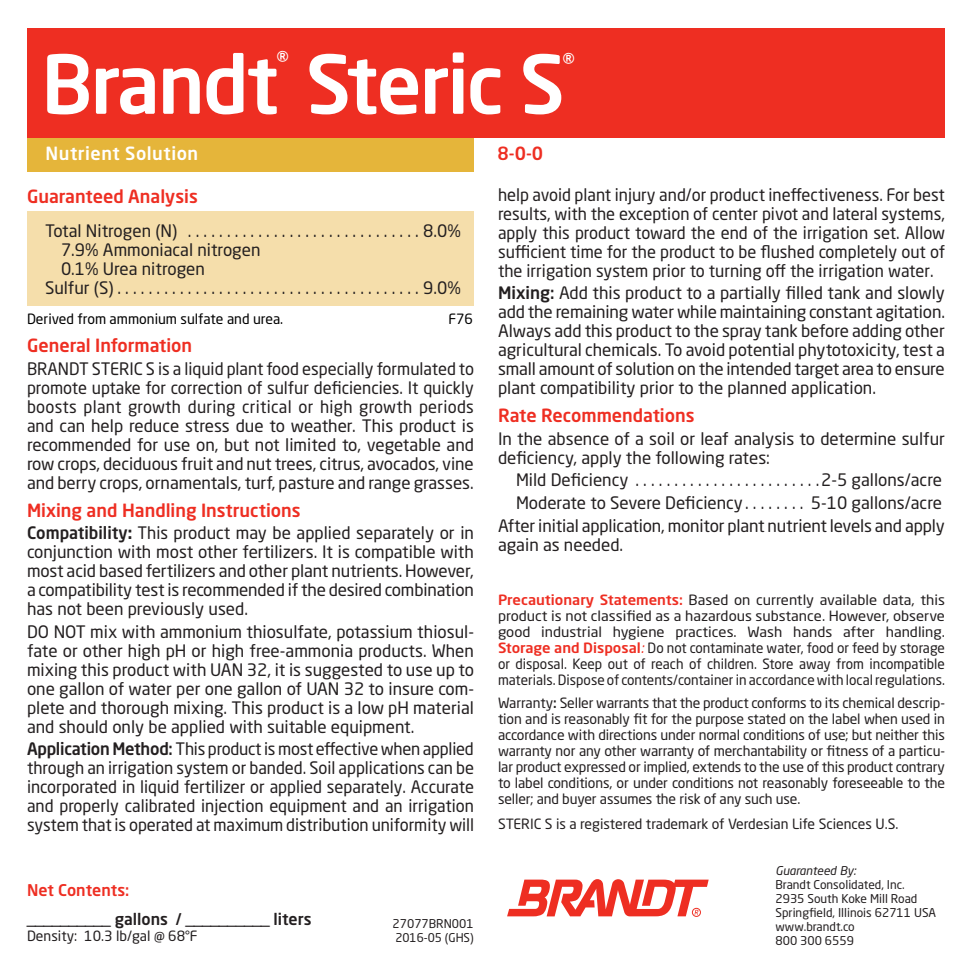
<style>
.page{position:relative;width:972px;height:972px;background:#fff}
.page>*{position:absolute;margin:0;border:0;box-sizing:border-box;transform-origin:0 0}
.t1{font:500 80px "Neo Sans Pro";letter-spacing:-.025em;color:#fff}
.t2{font:500 20px "Neo Sans Pro";color:#fff}
._06-Body_title{font:500 18px "Neo Sans Pro";color:#ee2e22}
._06-Body_title-2{font:500 18px "Neo Sans Pro";letter-spacing:.03em;color:#fff}
.t3{font:17px/19px "Neo Sans Pro";color:#231f20;text-align:justify}
.t4{font:500 16px "Neo Sans Pro";color:#231f20}
.t5{font:500 16px "Neo Sans Pro";color:#ee2e22}
.t6{font:14px/16px "Neo Sans Pro";color:#231f20;text-align:justify}
.t7{font:14px/16px "Neo Sans Pro";color:#231f20;text-align:justify;scale:1.06 1}
.t8{font:14px "Neo Sans Pro";color:#000}
.t9{font:12px "Neo Sans Pro";color:#231f20}
.t10{font:italic 12px "Neo Sans Pro";color:#231f20}
.s1{font-weight:500}
.s2{font-weight:700}
.s3{font-weight:500;color:#ee2e22}
.s4{font-style:italic;color:#ee2e22}
</style>
<div class="page">
<div style="left:27px;top:109px;width:447px;height:62px;background:#e5b53a"></div>
<svg style="left:507px;top:879px;width:202px;height:37px"></svg>
<div style="left:692px;top:908px;width:9px;height:9px;border:1px solid #ee2e22;border-radius:50%"></div>
<div style="left:27px;top:211px;width:447px;height:95px;background:#f5deab"></div>
<div style="left:27px;top:28px;width:918px;height:110px;background:#ee2e22"></div>
<p class="t2" style="left:277px;top:46px;width:13px">®</p>
<p class="t2" style="left:563px;top:48px;width:13px">®</p>
<p class="t1" style="left:41px;top:34px;width:525px">Brandt Steric S</p>
<p class="_06-Body_title-2" style="left:46px;top:142px;width:154px">Nutrient Solution</p>
<p class="_06-Body_title" style="left:498px;top:142px;width:47px">8-0-0</p>
<p class="t3" style="left:498px;top:185px;width:449px">help avoid plant injury and/or product ineffectiveness. For best results, with the exception of center pivot and lateral systems, apply this product toward the end of the irrigation set. Allow sufficient time for the product to be flushed completely out of the irrigation system prior to turning off the irrigation water.</p>
<p class="t3" style="left:498px;top:283px;width:449px"><span class="s1">Mixing:</span> Add this product to a partially filled tank and slowly add the remaining water while maintaining constant agitation.<br>Always add this product to the spray tank before adding other agricultural chemicals. To avoid potential phytotoxicity, test a small amount of solution on the intended target area to ensure plant compatibility prior to the planned application.</p>
<p class="_06-Body_title" style="left:498px;top:404px;width:198px">Rate Recommendations</p>
<p class="t3" style="left:498px;top:429px;width:449px">In the absence of a soil or leaf analysis to determine sulfur deficiency, apply the following rates:</p>
<p class="t3" style="left:516px;top:470px;width:118px">Mild Deficiency ........................</p>
<p class="t3" style="left:821px;top:470px;width:122px">2-5 gallons/acre</p>
<p class="t3" style="left:516px;top:493px;width:234px">Moderate to Severe Deficiency ........</p>
<p class="t3" style="left:811px;top:493px;width:133px">5-10 gallons/acre</p>
<p class="t3" style="left:498px;top:516px;width:448px">After initial application, monitor plant nutrient levels and apply again as needed.</p>
<p class="_06-Body_title" style="left:27px;top:185px;width:172px">Guaranteed Analysis</p>
<p class="t3" style="left:45px;top:221px;width:142px">Total Nitrogen (N) ...............................</p>
<p class="t3" style="left:423px;top:221px;width:39px">8.0%</p>
<p class="t3" style="left:61px;top:240px;width:201px">7.9% Ammoniacal nitrogen</p>
<p class="t3" style="left:61px;top:259px;width:145px">0.1% Urea nitrogen</p>
<p class="t3" style="left:45px;top:278px;width:78px">Sulfur (S) .......................................</p>
<p class="t3" style="left:423px;top:278px;width:39px">9.0%</p>
<p class="t8" style="left:27px;top:310px;width:258px">Derived from ammonium sulfate and urea.</p>
<p class="t8" style="left:448px;top:310px;width:26px">F76</p>
<p class="_06-Body_title" style="left:27px;top:334px;width:167px">General Information</p>
<p class="t3" style="left:27px;top:359px;width:449px">BRANDT STERIC S is a liquid plant food especially formulated to promote uptake for correction of sulfur deficiencies. It quickly boosts plant growth during critical or high growth periods and can help reduce stress due to weather. This product is recommended for use on, but not limited to, vegetable and row crops, deciduous fruit and nut trees, citrus, avocados, vine and berry crops, ornamentals, turf, pasture and range grasses.</p>
<p class="_06-Body_title" style="left:27px;top:499px;width:275px">Mixing and Handling Instructions</p>
<p class="t3" style="left:27px;top:523px;width:449px"><span class="s1">Compatibility</span><span class="s2">:</span> This product may be applied separately or in conjunction with most other fertilizers. It is compatible with most acid based fertilizers and other plant nutrients. However, a compatibility test is recommended if the desired combination has not been previously used.</p>
<p class="t3" style="left:27px;top:622px;width:449px">DO NOT mix with ammonium thiosulfate, potassium thiosul&shy;fate or other high pH or high free-ammonia products. When mixing this product with UAN 32, it is suggested to use up to one gallon of water per one gallon of UAN 32 to insure com&shy;plete and thorough mixing. This product is a low pH material and should only be applied with suitable equipment.</p>
<p class="t3" style="left:27px;top:739px;width:449px"><span class="s1">Application Method:</span> This product is most effective when applied through an irrigation system or banded. Soil applications can be incorporated in liquid fertilizer or applied separately. Accurate and properly calibrated injection equipment and an irrigation system that is operated at maximum distribution uniformity will</p>
<p class="t7" style="left:498px;top:592px;width:423px"><span class="s3">Precautionary Statements:</span> Based on currently available data, this product is not classified as a hazardous substance. However, observe good industrial hygiene practices. Wash hands after handling.<br><span class="s3">Storage and Disposal</span><span class="s4">:</span> Do not contaminate water, food or feed by storage or disposal. Keep out of reach of children. Store away from incompatible materials. Dispose of contents/container in accordance with local regulations.</p>
<p class="t6" style="left:498px;top:695px;width:449px">Warranty<span class="s1">:</span> Seller warrants that the product conforms to its chemical descrip&shy;tion and is reasonably fit for the purpose stated on the label when used in accordance with directions under normal conditions of use; but neither this warranty nor any other warranty of merchantability or fitness of a particu&shy;lar product expressed or implied, extends to the use of this product contrary to label conditions, or under conditions not reasonably foreseeable to the seller; and buyer assumes the risk of any such use.</p>
<p class="t6" style="left:498px;top:816px;width:402px">STERIC S is a registered trademark of Verdesian Life Sciences U.S.</p>
<p class="t5" style="left:27px;top:880px;width:104px">Net Contents:</p>
<p class="t4" style="left:27px;top:909px;width:286px">__________ gallons / __________ liters</p>
<p class="t6" style="left:27px;top:928px;width:172px">Density: 10.3 lb/gal @ 68°F</p>
<p class="t9" style="left:393px;top:916px;width:83px">27077BRN001</p>
<p class="t9" style="left:395px;top:930px;width:80px">2016-05 (GHS)</p>
<p class="t10" style="left:776px;top:863px;width:82px">Guaranteed By:</p>
<p class="t9" style="left:776px;top:877px;width:131px">Brandt Consolidated, Inc.</p>
<p class="t9" style="left:776px;top:891px;width:143px">2935 South Koke Mill Road</p>
<p class="t9" style="left:776px;top:905px;width:162px">Springfield, Illinois 62711 USA</p>
<p class="t9" style="left:776px;top:919px;width:81px">www.brandt.co</p>
<p class="t9" style="left:776px;top:933px;width:80px">800 300 6559</p>
</div>
